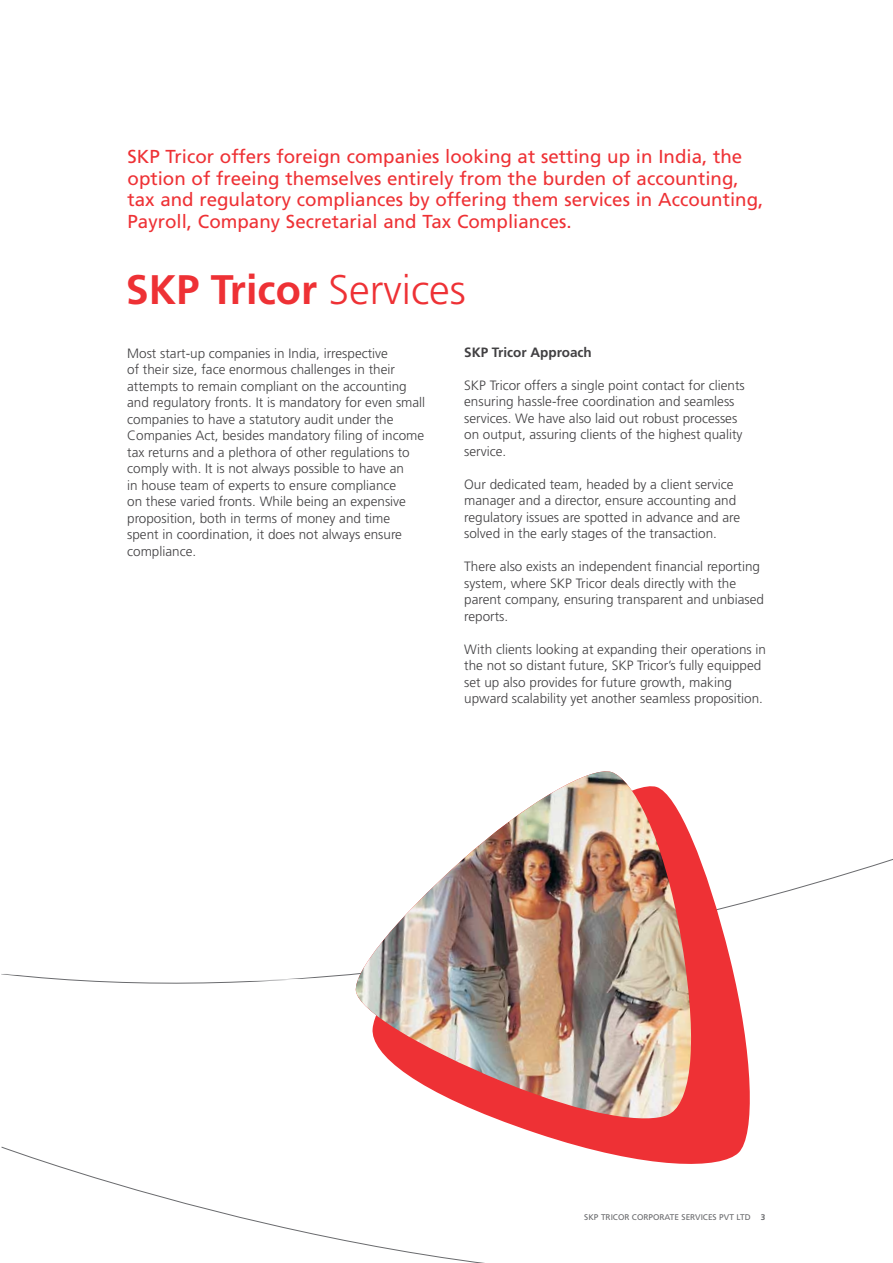
<style>
.page{position:relative;width:893px;height:1263px;background:#fff}
.page>*{position:absolute;margin:0;border:0;box-sizing:border-box;transform-origin:0 0}
.t1{font:700 41.25px "Frutiger LT Std";color:#ee3135}
.t2{font:18.75px/21.8px "Frutiger LT Std";color:#ee3135}
.t3{font:300 13.5px/16.5px "Frutiger LT Std";color:#414042}
.t4{font:700 13.5px "Frutiger LT Std";color:#414042}
.t5{font:8.25px "Frutiger LT Std";color:#696a6d}
.s1{font-weight:300}
.s2{font-weight:700}
</style>
<div class="page">
<hr style="left:0;top:0;width:1px;height:1263px;background:#5d94c6">
<svg style="left:0;top:461px;width:289px;height:735px"></svg>
<svg style="left:510px;top:862px;width:246px;height:284px;fill:#ee3135"></svg>
<img style="left:353px;top:771px;width:348px;height:353px">
<svg style="left:1px;top:1146px;width:742px;height:117px"></svg>
<p class="t2" style="left:128px;top:146px;width:637px;text-indent:38px">Tricor offers foreign companies looking at setting up in I ndia, the option of freeing themselves entirely from the burden of accounting, tax and regulatory compliances by offering them services in Accounting, Payroll, Company Secretarial and Tax Compliances.</p>
<h2 class="t2" style="left:128px;top:146px;width:12px">SKP</h2>
<h1 class="t1" style="left:126px;top:266px;width:341px">SKP Tricor <span class="s1">Services</span></h1>
<p class="t3" style="left:127px;top:345px;width:300px">Most start-up companies in India, irrespective<br>of their size, face enormous challenges in their attempts to remain compliant on the accounting and regulatory fronts. It is mandatory for even small companies to have a statutory audit under the Companies Act, besides mandatory filing of income tax returns and a plethora of other regulations to comply with. It is not always possible to have an<br>in house team of experts to ensure compliance<br>on these varied fronts. While being an expensive proposition, both in terms of money and time<br>spent in coordination, it does not always ensure compliance.</p>
<p class="t4" style="left:464px;top:344px;width:129px">SKP Tricor Approach</p>
<p class="t3" style="left:464px;top:377px;width:282px">SKP Tricor offers a single point contact for clients ensuring hassle-free coordination and seamless services. We have also laid out robust processes on output, assuring clients of the highest quality service.</p>
<p class="t3" style="left:464px;top:476px;width:278px">Our dedicated team, headed by a client service manager and a director, ensure accounting and regulatory issues are spotted in advance and are solved in the early stages of the transaction.</p>
<p class="t3" style="left:464px;top:558px;width:301px">There also exists an independent financial reporting system, where SKP Tricor deals directly with the parent company, ensuring transparent and unbiased reports.</p>
<p class="t3" style="left:464px;top:641px;width:303px">With clients looking at expanding their operations in the not so distant future, SKP Tricor’s fully equipped set up also provides for future growth, making upward scalability yet another seamless proposition.</p>
<p class="t5" style="left:584px;top:1212px;width:54px">skp tricor CORPOR</p>
<p class="t5" style="left:664px;top:1212px;width:102px">ATE SERVIC ES PVT LTD <span class="s2">3</span></p>
</div>
